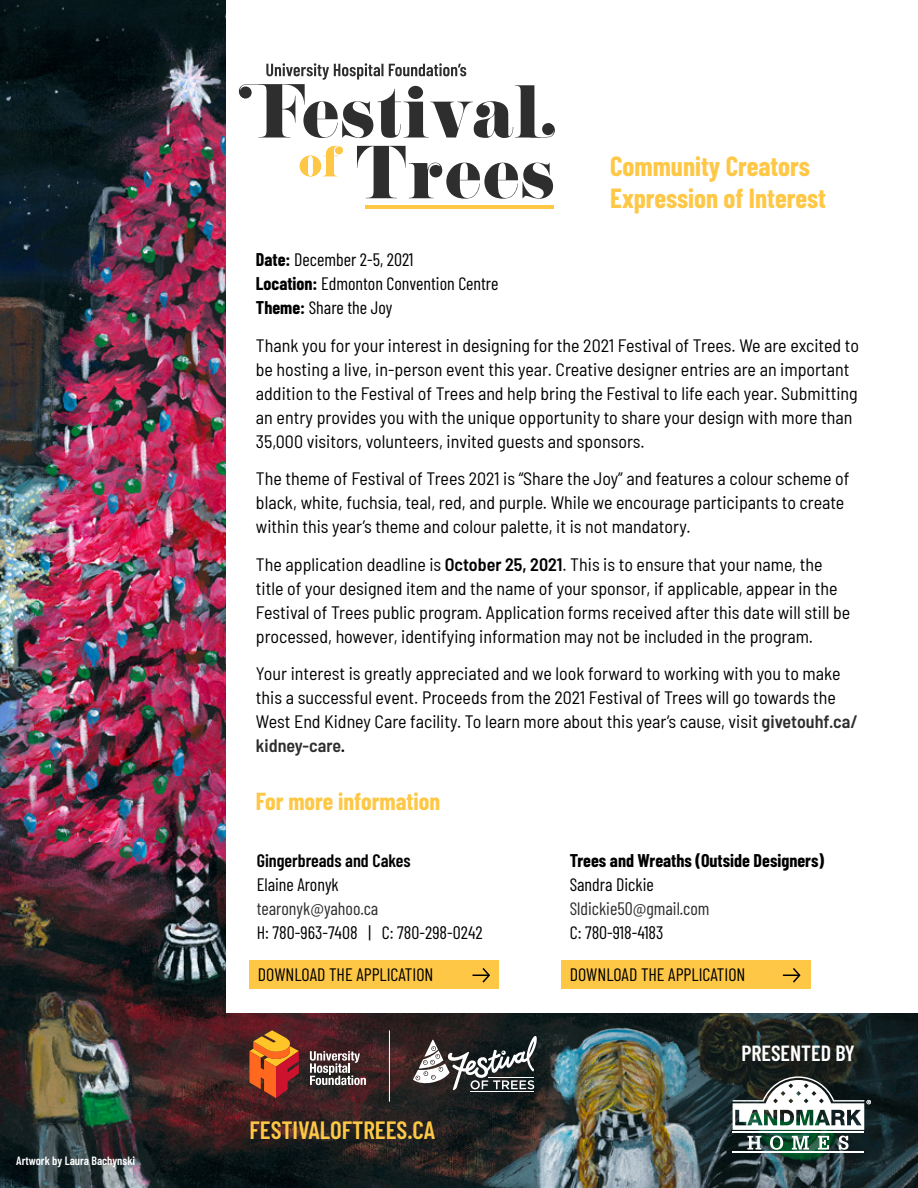
<style>
.page{position:relative;width:918px;height:1188px;background:#fff}
.page>*{position:absolute;margin:0;border:0;box-sizing:border-box;transform-origin:0 0}
.t1{font:700 27px/32.4px "Barlow Condensed";color:#fec745}
.t2{font:600 25.05px "Barlow Condensed";color:#fec745}
.t3{font:700 24px "Barlow Condensed";color:#fec745}
.t4{font:600 21.9px "Barlow Condensed";color:#fff}
.t5{font:semi-condensed 18px/24px "Barlow";color:#000}
.t6{font:18px/24px "Barlow Condensed";color:#000}
.t7{font:18px "Barlow Condensed";color:#2e2e2f}
.t8{font:700 18px "Barlow Condensed";color:#000}
.t9{font:600 18px "Barlow Condensed";color:#000}
.t10{font:600 12px "Barlow Condensed";color:#fff}
.s1{font-weight:700}
.s2{font-weight:600}
.s3{font-weight:600;color:#2e2e2f}
</style>
<div class="page">
<img style="left:0;top:0;width:368px;height:1188px">
<img style="left:368px;top:1013px;width:550px;height:175px">
<div style="left:227px;top:0;width:691px;height:1012px;background:#fff"></div>
<svg style="left:310px;top:1051px;width:56px;height:34px"></svg>
<svg style="left:249px;top:1030px;width:50px;height:68px;background:#b85324"></svg>
<hr style="left:471px;top:1091px;width:63px;height:1px;background:#fff">
<svg style="left:413px;top:1036px;width:124px;height:54px"></svg>
<hr style="left:389px;top:1030px;width:1px;height:72px;background:#fff">
<svg style="left:357px;top:146px;width:196px;height:53px"></svg>
<svg style="left:300px;top:146px;width:43px;height:30px"></svg>
<svg style="left:239px;top:63px;width:316px;height:75px"></svg>
<hr style="left:365px;top:205px;width:188px;height:3px;background:#fec745">
<div style="left:249px;top:961px;width:249px;height:28px;background:#fec745"></div>
<svg style="left:473px;top:968px;width:17px;height:15px"></svg>
<div style="left:561px;top:961px;width:249px;height:28px;background:#fec745"></div>
<svg style="left:783px;top:968px;width:18px;height:15px"></svg>
<hr style="left:733px;top:1152px;width:131px;height:1px;background:#fff">
<hr style="left:733px;top:1132px;width:131px;height:1px;background:#fff">
<svg style="left:747px;top:1136px;width:14px;height:14px"></svg>
<svg style="left:770px;top:1136px;width:13px;height:14px"></svg>
<svg style="left:792px;top:1136px;width:17px;height:14px"></svg>
<svg style="left:818px;top:1136px;width:11px;height:14px"></svg>
<svg style="left:839px;top:1136px;width:10px;height:14px"></svg>
<svg style="left:733px;top:1076px;width:138px;height:54px"></svg>
<p class="t10" style="left:16px;top:1153px;width:120px">Artwork by Laura Bachynski</p>
<h1 class="t1" style="left:610px;top:148px;width:217px">Community Creators<br>Expression of Interest</h1>
<p class="t6" style="left:256px;top:247px;width:244px"><span class="s1">Date:</span> December 2-5, 2021<br><span class="s1">Location:</span> Edmonton Convention Centre<br><span class="s1">Theme:</span> Share the Joy</p>
<p class="t5" style="left:256px;top:332px;width:605px">Thank you for your interest in designing for the 2021 Festival of Trees. We are excited to be hosting a live, in-person event this year. Creative designer entries are an important addition to the Festival of Trees and help bring the Festival to life each year. Submitting an entry provides you with the unique opportunity to share your design with more than 35,000 visitors, volunteers, invited guests and sponsors.</p>
<p class="t5" style="left:256px;top:466px;width:595px">The theme of Festival of Trees 2021 is “Share the Joy” and features a colour scheme of black, white, fuchsia, teal, red, and purple. While we encourage participants to create within this year’s theme and colour palette, it is not mandatory.</p>
<p class="t5" style="left:256px;top:551px;width:596px">The application deadline is <span class="s2">October 25, 2021</span>. This is to ensure that your name, the title of your designed item and the name of your sponsor, if applicable, appear in the Festival of Trees public program. Application forms received after this date will still be processed, however, identifying information may not be included in the program.</p>
<p class="t5" style="left:256px;top:661px;width:603px">Your interest is greatly appreciated and we look forward to working with you to make this a successful event. Proceeds from the 2021 Festival of Trees will go towards the West End Kidney Care facility. To learn more about this year’s cause, visit <span class="s3">givetouhf.ca/ kidney-care</span><span class="s2">.</span></p>
<h3 class="t3" style="left:256px;top:784px;width:186px">For more information</h3>
<p class="t9" style="left:257px;top:848px;width:156px">Gingerbreads and Cakes</p>
<p class="t6" style="left:257px;top:871px;width:84px">Elaine Aronyk</p>
<p class="t7" style="left:257px;top:896px;width:123px">tearonyk@yahoo.ca</p>
<p class="t6" style="left:257px;top:919px;width:228px">H: 780-963-7408 | C: 780-298-0242</p>
<p class="t8" style="left:570px;top:848px;width:256px">Trees and Wreaths (Outside Designers)</p>
<p class="t6" style="left:570px;top:871px;width:86px">Sandra Dickie</p>
<p class="t7" style="left:570px;top:896px;width:141px">Sldickie50@gmail.com</p>
<p class="t6" style="left:570px;top:919px;width:95px">C: 780-918-4183</p>
<p class="t6" style="left:258px;top:962px;width:177px">DOWNLOAD THE APPLICATION</p>
<p class="t6" style="left:570px;top:962px;width:177px">DOWNLOAD THE APPLICATION</p>
<h2 class="t2" style="left:249px;top:1112px;width:187px">FESTIVALOFTREES.CA</h2>
<p class="t4" style="left:741px;top:1037px;width:115px">PRESENTED BY</p>
</div>
